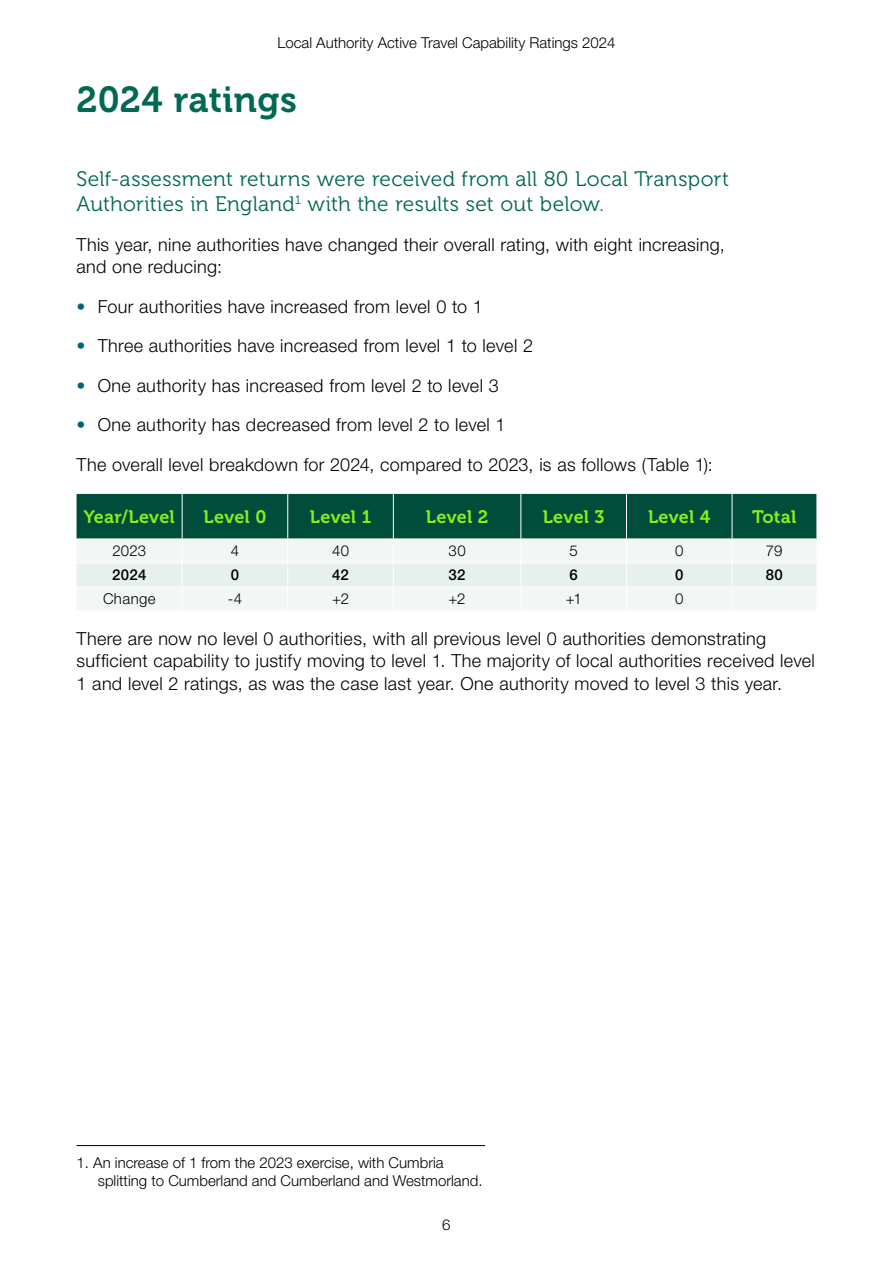
<style>
.page{position:relative;width:893px;height:1263px;background:#fff}
.page>*{position:absolute;margin:0;border:0;box-sizing:border-box;transform-origin:0 0}
._01_-_A_heading{font:36px "Museo 700";letter-spacing:.01em;color:#006853}
._04_-_Text_intro{font:21px/25.5px "Museo 300";letter-spacing:.01em;color:#006853}
._05_-_Body_copy{font:300 18px/22.5px "Helvetica Neue LT Pro";letter-spacing:.02em;color:#000}
._06_-_Body_copy__Bullet{font:300 18px "Helvetica Neue LT Pro";letter-spacing:.02em;color:#000}
._04_-_Text_intro-2{font:300 18px/22.5px "Helvetica Neue LT Pro";letter-spacing:.02em;color:#000}
.Table_Headings_-_Centre{font:18px "Museo 700";letter-spacing:.015em;color:#88ef1b}
._08_-_Footnote{font:300 15px/18px "Helvetica Neue LT Pro";color:#000}
.Table_cells_-_Centre{font:300 15px "Helvetica Neue LT Pro";letter-spacing:.025em;color:#000}
.Table_cells_-_Centre_Bold{font:500 15px "Helvetica Neue LT Pro";letter-spacing:.02em;color:#000}
.s1{color:#006478}
</style>
<div class="page">
<svg style="left:77px;top:494px;width:739px;height:116px"></svg>
<hr style="left:77px;top:1145px;width:408px;height:1px;background:#000">
<p class="_08_-_Footnote" style="left:277px;top:33px;width:340px">Local Authority Active Travel Capability Ratings 2024</p>
<h2 class="_01_-_A_heading" style="left:77px;top:80px;width:222px">2024 ratings</h2>
<p class="_04_-_Text_intro" style="left:77px;top:166px;width:654px">Self-assessment returns were received from all 80 Local Transport<br>Authorities in England<sup>1</sup> with the results set out below.</p>
<p class="_04_-_Text_intro-2" style="left:77px;top:233px;width:650px">This year, nine authorities have changed their overall rating, with eight increasing, and one reducing:</p>
<p class="_06_-_Body_copy__Bullet" style="left:77px;top:295px;width:408px"><span class="s1">•</span> Four authorities have increased from level 0 to 1</p>
<p class="_06_-_Body_copy__Bullet" style="left:77px;top:335px;width:458px"><span class="s1">•</span> Three authorities have increased from level 1 to level 2</p>
<p class="_06_-_Body_copy__Bullet" style="left:77px;top:374px;width:424px"><span class="s1">•</span> One authority has increased from level 2 to level 3</p>
<p class="_06_-_Body_copy__Bullet" style="left:77px;top:414px;width:431px"><span class="s1">•</span> One authority has decreased from level 2 to level 1</p>
<p class="_05_-_Body_copy" style="left:77px;top:453px;width:638px">The overall level breakdown for 2024, compared to 2023, is as follows (Table 1):</p>
<p class="Table_Headings_-_Centre" style="left:84px;top:507px;width:92px">Year/Level</p>
<p class="Table_Headings_-_Centre" style="left:204px;top:507px;width:64px">Level 0</p>
<p class="Table_Headings_-_Centre" style="left:310px;top:507px;width:63px">Level 1</p>
<p class="Table_Headings_-_Centre" style="left:426px;top:507px;width:64px">Level 2</p>
<p class="Table_Headings_-_Centre" style="left:543px;top:507px;width:63px">Level 3</p>
<p class="Table_Headings_-_Centre" style="left:648px;top:507px;width:64px">Level 4</p>
<p class="Table_Headings_-_Centre" style="left:752px;top:507px;width:46px">Total</p>
<p class="Table_cells_-_Centre" style="left:112px;top:542px;width:35px">2023</p>
<p class="Table_cells_-_Centre" style="left:231px;top:542px;width:10px">4</p>
<p class="Table_cells_-_Centre" style="left:332px;top:542px;width:18px">40</p>
<p class="Table_cells_-_Centre" style="left:449px;top:542px;width:19px">30</p>
<p class="Table_cells_-_Centre" style="left:569px;top:542px;width:10px">5</p>
<p class="Table_cells_-_Centre" style="left:675px;top:542px;width:10px">0</p>
<p class="Table_cells_-_Centre" style="left:766px;top:542px;width:18px">79</p>
<p class="Table_cells_-_Centre_Bold" style="left:112px;top:566px;width:36px">2024</p>
<p class="Table_cells_-_Centre_Bold" style="left:231px;top:566px;width:10px">0</p>
<p class="Table_cells_-_Centre_Bold" style="left:332px;top:566px;width:18px">42</p>
<p class="Table_cells_-_Centre_Bold" style="left:449px;top:566px;width:19px">32</p>
<p class="Table_cells_-_Centre_Bold" style="left:569px;top:566px;width:10px">6</p>
<p class="Table_cells_-_Centre_Bold" style="left:675px;top:566px;width:10px">0</p>
<p class="Table_cells_-_Centre_Bold" style="left:766px;top:566px;width:19px">80</p>
<p class="Table_cells_-_Centre" style="left:103px;top:590px;width:54px">Change</p>
<p class="Table_cells_-_Centre" style="left:228px;top:590px;width:16px">-4</p>
<p class="Table_cells_-_Centre" style="left:332px;top:590px;width:18px">+2</p>
<p class="Table_cells_-_Centre" style="left:449px;top:590px;width:18px">+2</p>
<p class="Table_cells_-_Centre" style="left:566px;top:590px;width:17px">+1</p>
<p class="Table_cells_-_Centre" style="left:675px;top:590px;width:10px">0</p>
<p class="_05_-_Body_copy" style="left:77px;top:627px;width:740px">There are now no level 0 authorities, with all previous level 0 authorities demonstrating sufficient capability to justify moving to level 1. The majority of local authorities received level<br>1 and level 2 ratings, as was the case last year. One authority moved to level 3 this year.</p>
<p class="_08_-_Footnote" style="left:98px;top:1154px;width:386px;text-indent:-21px">1. An increase of 1 from the 2023 exercise, with Cumbria splitting to Cumberland and Cumberland and Westmorland.</p>
<p class="_08_-_Footnote" style="left:442px;top:1215px;width:10px">6</p>
</div>
